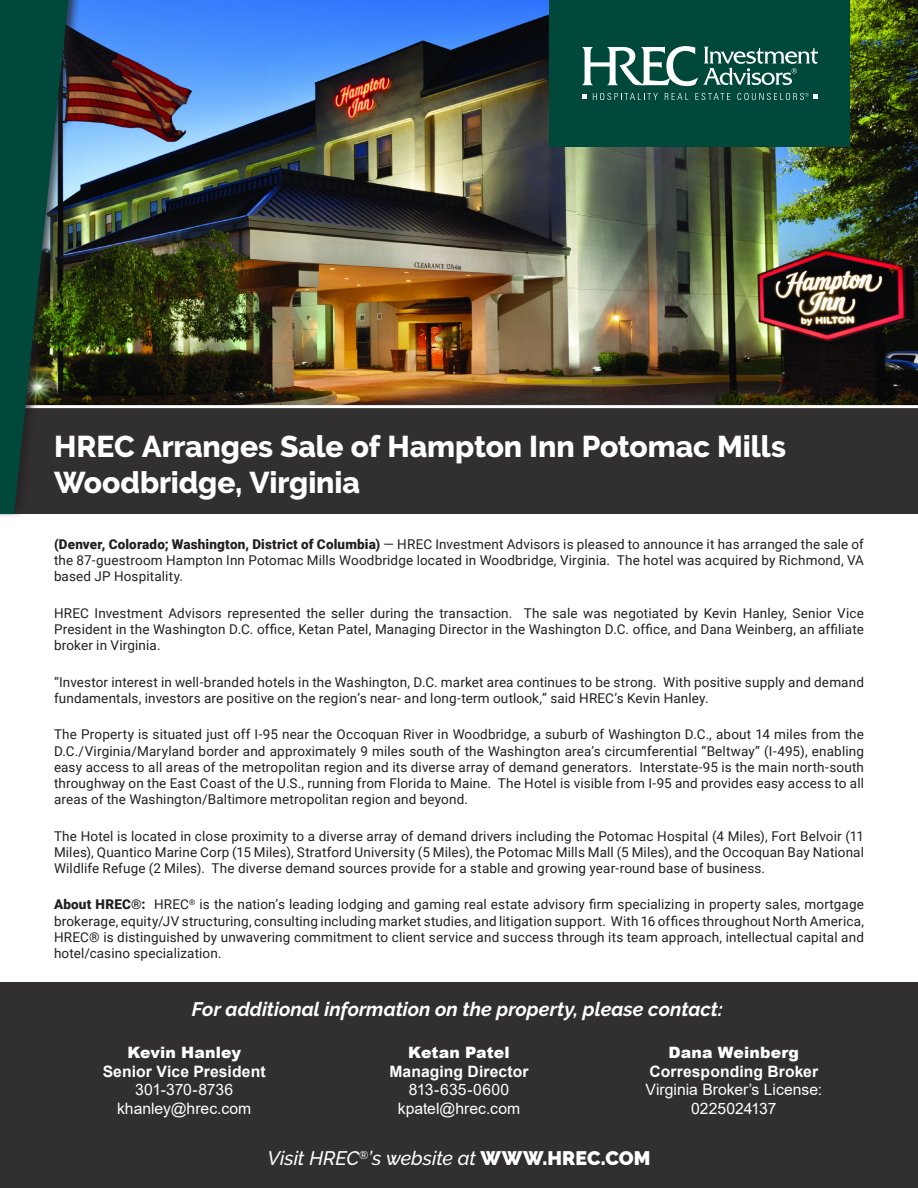
<style>
.page{position:relative;width:918px;height:1188px;background:#fff}
.page>*{position:absolute;margin:0;border:0;box-sizing:border-box;transform-origin:0 0}
.t1{font:800 30px "Raleway";letter-spacing:-.005em;color:#fff}
.t2{font:italic 700 19.5px "Raleway";color:#fff}
.t3{font:italic 500 19.5px "Raleway";letter-spacing:-.005em;color:#fff}
.t4{font:15.75px/18.9px "Arial";color:#fff;text-align:center}
.t5{font:13.5px/16.2px "Roboto";letter-spacing:.01em;color:#231f20;text-align:justify}
.s1{font-weight:900}
.s2{font-weight:700}
.s3{font-weight:900;font-style:normal}
</style>
<div class="page">
<img style="left:86px;top:0;width:832px;height:405px">
<div style="left:550px;top:0;width:300px;height:146px;background:#004839"></div>
<div style="left:0;top:408px;width:918px;height:106px;background:#312f30"></div>
<div style="left:0;top:983px;width:918px;height:205px;background:#312f30"></div>
<div style="left:0;top:0;width:86px;height:519px;background:#231f20;opacity:.75"></div>
<svg style="left:0;top:0;width:68px;height:514px;background:#154537"></svg>
<svg style="left:593px;top:93px;width:65px;height:7px"></svg>
<svg style="left:665px;top:93px;width:23px;height:7px"></svg>
<svg style="left:695px;top:93px;width:35px;height:7px"></svg>
<svg style="left:582px;top:46px;width:236px;height:40px"></svg>
<svg style="left:582px;top:94px;width:5px;height:5px"></svg>
<svg style="left:737px;top:93px;width:81px;height:7px"></svg>
<p class="t1" style="left:54px;top:430px;width:734px">HREC Arranges Sale of Hampton Inn Potomac Mills</p>
<p class="t1" style="left:54px;top:466px;width:308px">Woodbridge, Virginia</p>
<p class="t5" style="left:54px;top:536px;width:812px"><span class="s1">(Denver, Colorado; Washington, District of Columbia)</span> — HREC Investment Advisors is pleased to announce it has arranged the sale of the 87-guestroom Hampton Inn Potomac Mills Woodbridge located in Woodbridge, Virginia. The hotel was acquired by Richmond, VA based JP Hospitality.</p>
<p class="t5" style="left:54px;top:604px;width:812px">HREC Investment Advisors represented the seller during the transaction. The sale was negotiated by Kevin Hanley, Senior Vice President in the Washington D.C. office, Ketan Patel, Managing Director in the Washington D.C. office, and Dana Weinberg, an affiliate broker in Virginia.</p>
<p class="t5" style="left:54px;top:673px;width:812px">“Investor interest in well-branded hotels in the Washington, D.C. market area continues to be strong. With positive supply and demand fundamentals, investors are positive on the region’s near- and long-term outlook,” said HREC’s Kevin Hanley.</p>
<p class="t5" style="left:54px;top:726px;width:812px">The Property is situated just off I-95 near the Occoquan River in Woodbridge, a suburb of Washington D.C., about 14 miles from the D.C./Virginia/Maryland border and approximately 9 miles south of the Washington area’s circumferential “Beltway” (I-495), enabling easy access to all areas of the metropolitan region and its diverse array of demand generators. Interstate-95 is the main north-south throughway on the East Coast of the U.S., running from Florida to Maine. The Hotel is visible from I-95 and provides easy access to all areas of the Washington/Baltimore metropolitan region and beyond.</p>
<p class="t5" style="left:54px;top:827px;width:812px">The Hotel is located in close proximity to a diverse array of demand drivers including the Potomac Hospital (4 Miles), Fort Belvoir (11<br>Miles), Quantico Marine Corp (15 Miles), Stratford University (5 Miles), the Potomac Mills Mall (5 Miles), and the Occoquan Bay National Wildlife Refuge (2 Miles). The diverse demand sources provide for a stable and growing year-round base of business.</p>
<p class="t5" style="left:54px;top:896px;width:812px"><span class="s1">About HREC®:</span> HREC<sup>®</sup> is the nation’s leading lodging and gaming real estate advisory firm specializing in property sales, mortgage brokerage, equity/JV structuring, consulting including market studies, and litigation support. With 16 offices throughout North America, HREC® is distinguished by unwavering commitment to client service and success through its team approach, intellectual capital and hotel/casino specialization.</p>
<p class="t2" style="left:192px;top:998px;width:532px">For additional information on the property, please contact:</p>
<p class="t4" style="left:103px;top:1043px;width:164px"><span class="s1">Kevin Hanley<br></span><span class="s2">Senior Vice President<br></span>301-370-8736 khanley@hrec.com</p>
<p class="t4" style="left:389px;top:1043px;width:141px"><span class="s1">Ketan Patel<br></span><span class="s2">Managing Director<br></span>813-635-0600 kpatel@hrec.com</p>
<p class="t4" style="left:646px;top:1043px;width:178px"><span class="s1">Dana Weinberg<br></span><span class="s2">Corresponding Broker<br></span>Virginia Broker’s License:<br>0225024137</p>
<p class="t3" style="left:268px;top:1147px;width:384px">Visit HREC<sup>®</sup>’s website at <span class="s3">WWW.HREC.COM</span></p>
</div>
